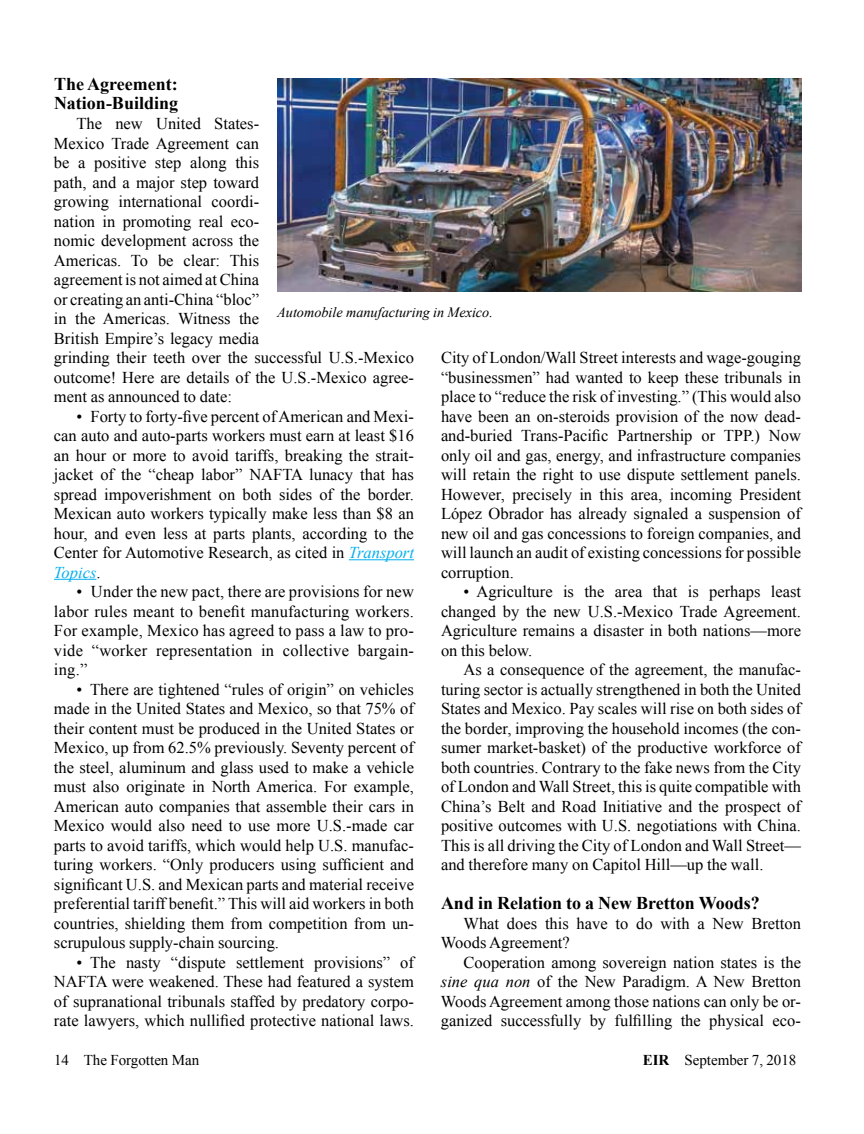
<style>
.page{position:relative;width:864px;height:1134px;background:#fff}
.page>*{position:absolute;margin:0;border:0;box-sizing:border-box;transform-origin:0 0}
.t1{font:700 18px/19.5px "Times New Roman";color:#000}
.t2{font:16.5px/19.5px "Times New Roman";color:#000;text-align:justify}
.t3{font:15px "Times New Roman";color:#000}
.t4{font:italic 14.25px "Times New Roman";color:#000}
.s1{font-style:italic;color:#00aeef}
.s2{font-style:italic}
.s3{font-weight:700}
</style>
<div class="page">
<hr style="left:349px;top:559px;width:65px;height:1px;background:#00aeef">
<hr style="left:54px;top:579px;width:42px;height:1px;background:#00aeef">
<img style="left:277px;top:78px;width:524px;height:214px">
<p class="t1" style="left:54px;top:74px;width:126px">The Agreement:<br>Nation-Building</p>
<p class="t2" style="left:54px;top:113px;width:362px;text-align:left;text-indent:23px">The new United States-<br>Mexico Trade Agreement can<br>be a positive step along this<br>path, and a major step toward<br>growing international coordi-<br>nation in promoting real eco-<br>nomic development across the<br>Americas. To be clear: This<br>agreement is not aimed at China<br>or creating an anti-China “bloc”<br>in the Americas. Witness the<br>British Empire’s legacy media<br>grinding their teeth over the successful U.S.-Mexico outcome! Here are details of the U.S.-Mexico agree&shy;ment as announced to date:</p>
<p class="t2" style="left:54px;top:406px;width:362px;text-indent:23px">• Forty to forty-five percent of American and Mexi&shy;can auto and auto-parts workers must earn at least $16 an hour or more to avoid tariffs, breaking the strait&shy;jacket of the “cheap labor” NAFTA lunacy that has spread impoverishment on both sides of the border.<br>Mexican auto workers typically make less than $8 an hour, and even less at parts plants, according to the Center for Automotive Research, as cited in <span class="s1">Transport Topics</span>.</p>
<p class="t2" style="left:54px;top:582px;width:362px;text-indent:23px">• Under the new pact, there are provisions for new labor rules meant to benefit manufacturing workers.<br>For example, Mexico has agreed to pass a law to pro&shy;vide “worker representation in collective bargain&shy;ing.”</p>
<p class="t2" style="left:54px;top:679px;width:362px;text-indent:23px">• There are tightened “rules of origin” on vehicles made in the United States and Mexico, so that 75% of their content must be produced in the United States or Mexico, up from 62.5% previously. Seventy percent of the steel, aluminum and glass used to make a vehicle must also originate in North America. For example, American auto companies that assemble their cars in Mexico would also need to use more U.S.-made car parts to avoid tariffs, which would help U.S. manufac&shy;turing workers. “Only producers using sufficient and significant U.S. and Mexican parts and material receive preferential tariff benefit.” This will aid workers in both countries, shielding them from competition from un&shy;scrupulous supply-chain sourcing.</p>
<p class="t2" style="left:54px;top:952px;width:362px;text-indent:23px">• The nasty “dispute settlement provisions” of NAFTA were weakened. These had featured a system of supranational tribunals staffed by predatory corpo&shy;rate lawyers, which nullified protective national laws.</p>
<p class="t4" style="left:277px;top:302px;width:217px">Automobile manufacturing in Mexico.</p>
<p class="t2" style="left:441px;top:348px;width:362px">City of London/Wall Street interests and wage-gouging “businessmen” had wanted to keep these tribunals in place to “reduce the risk of investing.” (This would also have been an on-steroids provision of the now dead&shy;and-buried Trans-Pacific Partnership or TPP.) Now only oil and gas, energy, and infrastructure companies will retain the right to use dispute settlement panels.<br>However, precisely in this area, incoming President López Obrador has already signaled a suspension of new oil and gas concessions to foreign companies, and will launch an audit of existing concessions for possible corruption.</p>
<p class="t2" style="left:441px;top:582px;width:362px;text-indent:23px">• Agriculture is the area that is perhaps least changed by the new U.S.-Mexico Trade Agreement.<br>Agriculture remains a disaster in both nations—more on this below.</p>
<p class="t2" style="left:441px;top:660px;width:362px;text-indent:22px">As a consequence of the agreement, the manufac&shy;turing sector is actually strengthened in both the United States and Mexico. Pay scales will rise on both sides of the border, improving the household incomes (the con&shy;sumer market-basket) of the productive workforce of both countries. Contrary to the fake news from the City of London and Wall Street, this is quite compatible with China’s Belt and Road Initiative and the prospect of positive outcomes with U.S. negotiations with China.<br>This is all driving the City of London and Wall Street— and therefore many on Capitol Hill—up the wall.</p>
<p class="t1" style="left:441px;top:893px;width:320px">And in Relation to a New Bretton Woods?</p>
<p class="t2" style="left:441px;top:913px;width:361px;text-indent:23px">What does this have to do with a New Bretton<br>Woods Agreement?</p>
<p class="t2" style="left:441px;top:952px;width:362px;text-indent:23px">Cooperation among sovereign nation states is the <span class="s2">sine qua non</span> of the New Paradigm. A New Bretton Woods Agreement among those nations can only be or&shy;ganized successfully by fulfilling the physical eco-</p>
<p class="t3" style="left:54px;top:1050px;width:147px">14 The Forgotten Man</p>
<p class="t3" style="left:643px;top:1050px;width:155px"><span class="s3">EIR</span> September 7, 2018</p>
</div>
